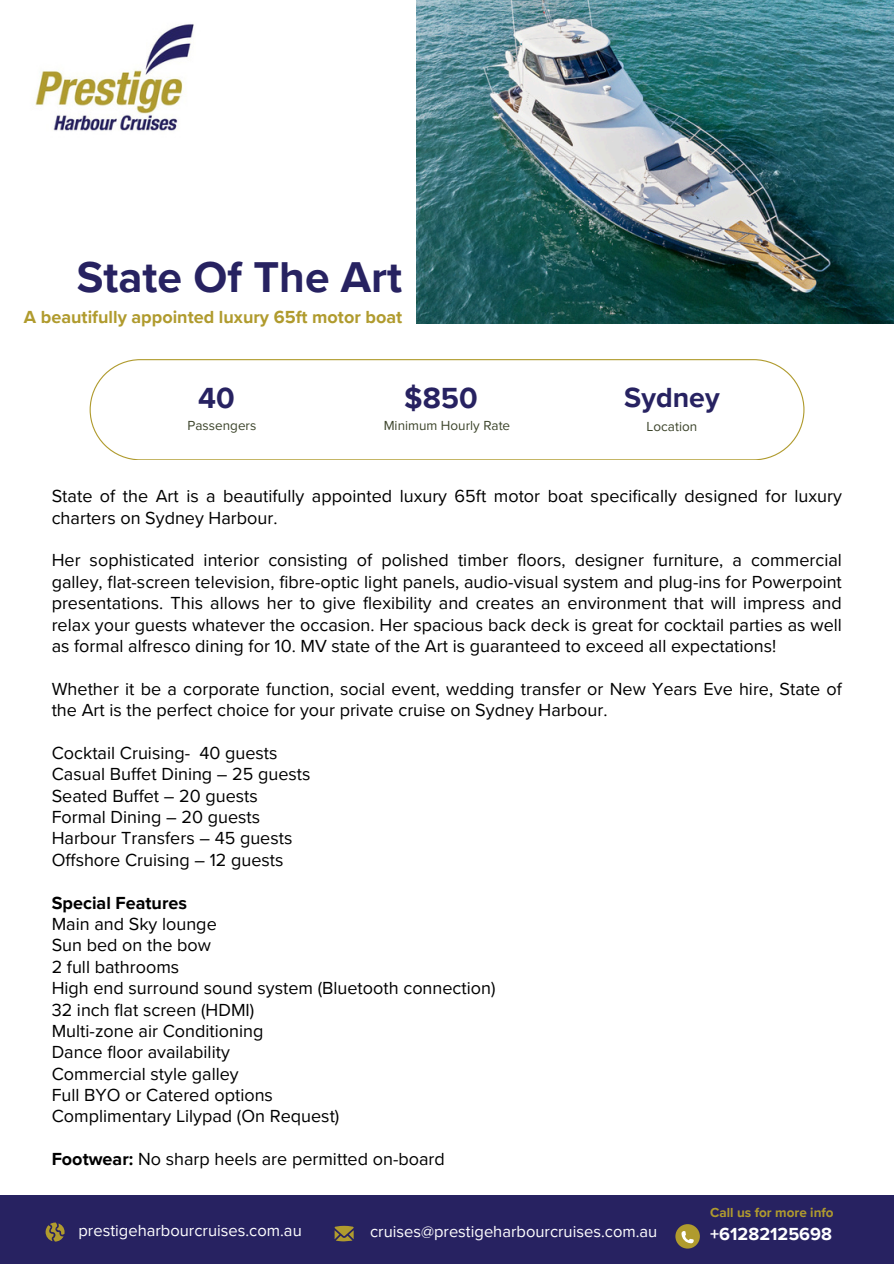
<style>
.page{position:relative;width:894px;height:1264px;background:#fff}
.page>*{position:absolute;margin:0;border:0;box-sizing:border-box;transform-origin:0 0}
.t1{font:700 44.4px "Proxima Nova";color:#272261}
.t2{font:700 30px "Proxima Nova";color:#272261}
.t3{font:700 28.5px "Proxima Nova";color:#272261}
.t4{font:18px/21.3px "Proxima Nova";color:#000}
.t5{font:700 18px "Proxima Nova";color:#b09b2e}
.t6{font:700 18px "Proxima Nova";color:#fff}
.t7{font:16.5px "Proxima Nova";color:#fff}
.t8{font:13.5px "Proxima Nova";color:#3c442b}
.t9{font:700 13.5px "Proxima Nova";color:#b09b2e}
.s1{font-weight:700}
</style>
<div class="page">
<div style="left:0;top:1195px;width:893px;height:68px;background:#272261"></div>
<svg style="left:46px;top:1222px;width:19px;height:19px"></svg>
<svg style="left:334px;top:1225px;width:19px;height:16px"></svg>
<svg style="left:89px;top:359px;width:715px;height:101px"></svg>
<svg style="left:675px;top:1224px;width:24px;height:24px"></svg>
<svg style="left:681px;top:1230px;width:12px;height:13px"></svg>
<img style="left:35px;top:24px;width:159px;height:107px">
<img style="left:416px;top:0;width:477px;height:323px">
<h4 class="t1" style="left:77px;top:251px;width:327px">State Of The Art</h4>
<h4 class="t5" style="left:24px;top:306px;width:380px">A beautifully appointed luxury 65ft motor boat</h4>
<h4 class="t2" style="left:198px;top:381px;width:38px">40</h4>
<h4 class="t2" style="left:404px;top:380px;width:75px">$850</h4>
<h4 class="t3" style="left:624px;top:380px;width:97px">Sydney</h4>
<p class="t8" style="left:646px;top:419px;width:52px">Location</p>
<p class="t8" style="left:187px;top:417px;width:70px">Passengers</p>
<p class="t8" style="left:383px;top:417px;width:128px">Minimum Hourly Rate</p>
<h1 class="t4" style="left:52px;top:486px;width:791px">State of the Art is a beautifully appointed luxury 65ft motor boat specifically designed for luxury charters on Sydney Harbour.</h1>
<p class="t4" style="left:52px;top:550px;width:791px;text-align:justify">Her sophisticated interior consisting of polished timber floors, designer furniture, a commercial galley, flat-screen television, fibre-optic light panels, audio-visual system and plug-ins for Powerpoint presentations. This allows her to give flexibility and creates an environment that will impress and relax your guests whatever the occasion. Her spacious back deck is great for cocktail parties as well as formal alfresco dining for 10. MV state of the Art is guaranteed to exceed all expectations!</p>
<h3 class="t4" style="left:52px;top:678px;width:791px">Whether it be a corporate function, social event, wedding transfer or New Years Eve hire, State of the Art is the perfect choice for your private cruise on Sydney Harbour.</h3>
<p class="t4" style="left:52px;top:742px;width:260px">Cocktail Cruising- 40 guests<br>Casual Buffet Dining – 25 guests<br>Seated Buffet – 20 guests<br>Formal Dining – 20 guests<br>Harbour Transfers – 45 guests<br>Offshore Cruising – 12 guests</p>
<p class="t4" style="left:52px;top:892px;width:445px"><span class="s1">Special Features<br></span>Main and Sky lounge<br>Sun bed on the bow<br>2 full bathrooms<br>High end surround sound system (Bluetooth connection)<br>32 inch flat screen (HDMI)<br>Multi-zone air Conditioning<br>Dance floor availability<br>Commercial style galley<br>Full BYO or Catered options<br>Complimentary Lilypad (On Request)</p>
<p class="t4" style="left:52px;top:1148px;width:394px"><span class="s1">Footwear:</span> No sharp heels are permitted on-board</p>
<p class="t9" style="left:710px;top:1204px;width:125px">Call us for more info</p>
<h4 class="t7" style="left:78px;top:1220px;width:225px">prestigeharbourcruises.com.au</h4>
<h4 class="t7" style="left:370px;top:1221px;width:289px">cruises@prestigeharbourcruises.com.au</h4>
<p class="t6" style="left:710px;top:1223px;width:123px">+61282125698</p>
</div>
